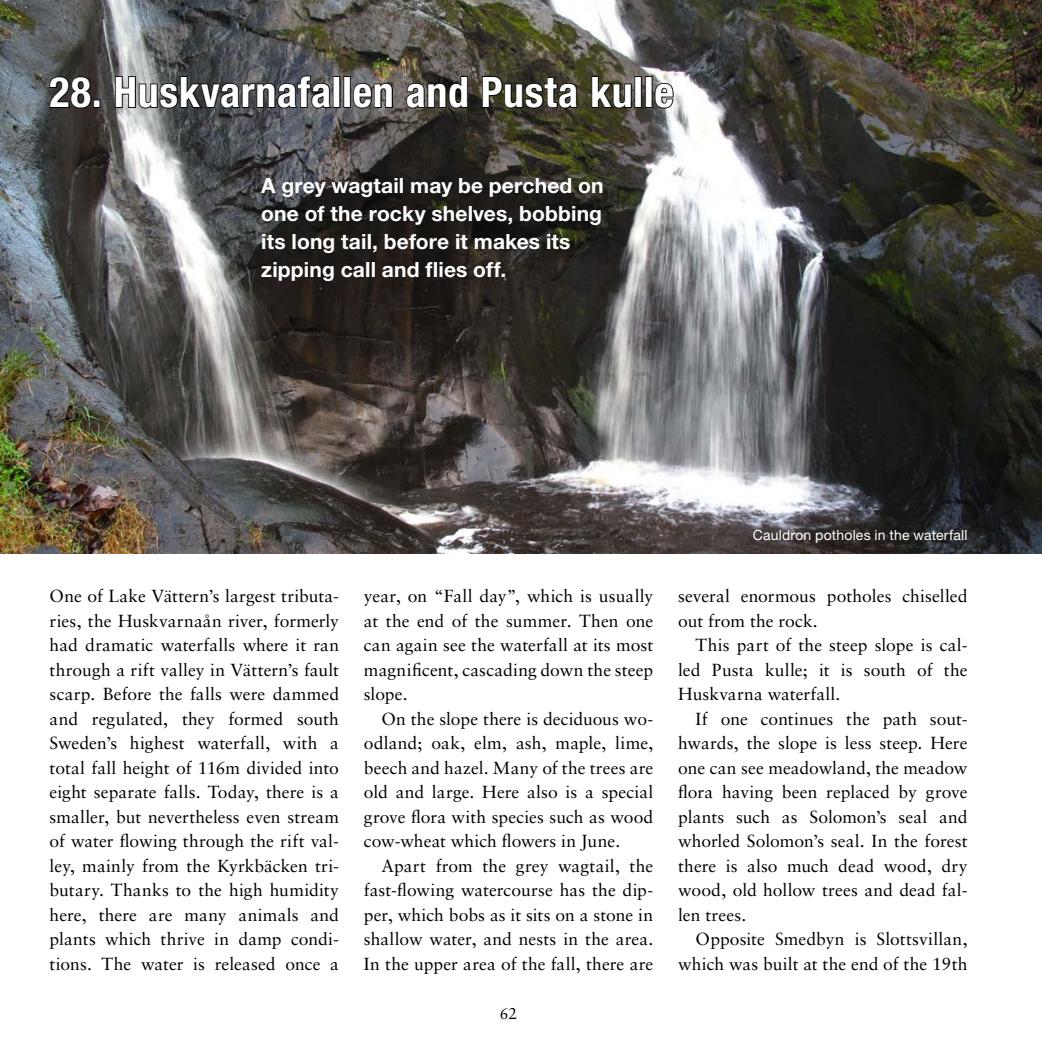
<style>
.page{position:relative;width:1042px;height:1042px;background:#fff}
.page>*{position:absolute;margin:0;border:0;box-sizing:border-box;transform-origin:0 0}
.t1{font:700 condensed 42px "Helvetica Neue";letter-spacing:.015em;color:#fff}
.t2{font:700 21px/28px "Helvetica Neue";letter-spacing:.005em;color:#fff}
.t3{font:17.5px/24.5px "Sabon";letter-spacing:.005em;color:#000;text-align:justify}
.t4{font:15.75px "Sabon";color:#000}
.t5{font:14px "Helvetica Neue";letter-spacing:.01em;color:#fff}
</style>
<div class="page">
<img style="left:0;top:0;width:1042px;height:553px">
<svg style="left:49px;top:76px;width:43px;height:33px"></svg>
<div style="left:93px;top:100px;width:8px;height:8px;border:2px solid #000"></div>
<svg style="left:114px;top:75px;width:218px;height:44px;background:#4c4e51"></svg>
<div style="left:333px;top:76px;width:7px;height:32px;border:2px solid #000"></div>
<div style="left:343px;top:76px;width:8px;height:32px;border:2px solid #000"></div>
<svg style="left:352px;top:82px;width:42px;height:27px"></svg>
<svg style="left:405px;top:75px;width:64px;height:34px;background:#34312d"></svg>
<svg style="left:481px;top:75px;width:99px;height:34px;background:#2d2b1e"></svg>
<svg style="left:590px;top:75px;width:42px;height:34px"></svg>
<div style="left:634px;top:76px;width:8px;height:32px;border:2px solid #000"></div>
<div style="left:645px;top:76px;width:7px;height:32px;border:2px solid #000"></div>
<svg style="left:654px;top:82px;width:20px;height:27px"></svg>
<h1 class="t1" style="left:50px;top:67px;width:626px">28. Huskvarnafallen and Pusta kulle</h1>
<p class="t2" style="left:261px;top:171px;width:344px">A grey wagtail may be perched on one of the rocky shelves, bobbing its long tail, before it makes its zipping call and flies off.</p>
<p class="t3" style="left:50px;top:583px;width:291px">One of Lake Vättern’s largest tributa&shy;ries, the Huskvarnaån river, formerly had dramatic waterfalls where it ran through a rift valley in Vättern’s fault scarp. Before the falls were dammed and regulated, they formed south Sweden’s highest waterfall, with a total fall height of 116m divided into eight separate falls. Today, there is a smaller, but nevertheless even stream of water flowing through the rift val&shy;ley, mainly from the Kyrkbäcken tri&shy;butary. Thanks to the high humidity here, there are many animals and plants which thrive in damp condi&shy;tions. The water is released once a</p>
<p class="t3" style="left:364px;top:583px;width:291px">year, on “Fall day”, which is usually at the end of the summer. Then one can again see the waterfall at its most magnificent, cascading down the steep slope.</p>
<p class="t3" style="left:364px;top:706px;width:291px;text-indent:18px">On the slope there is deciduous wo&shy;odland; oak, elm, ash, maple, lime, beech and hazel. Many of the trees are old and large. Here also is a special grove flora with species such as wood cow-wheat which flowers in June.</p>
<p class="t3" style="left:364px;top:853px;width:291px;text-indent:18px">Apart from the grey wagtail, the fast-flowing watercourse has the dip&shy;per, which bobs as it sits on a stone in shallow water, and nests in the area.<br>In the upper area of the fall, there are</p>
<p class="t4" style="left:500px;top:1004px;width:19px">62</p>
<p class="t5" style="left:753px;top:526px;width:216px">Cauldron potholes in the waterfall</p>
<p class="t3" style="left:678px;top:583px;width:291px">several enormous potholes chiselled out from the rock.</p>
<p class="t3" style="left:678px;top:632px;width:291px;text-indent:18px">This part of the steep slope is cal&shy;led Pusta kulle; it is south of the Huskvarna waterfall.</p>
<p class="t3" style="left:678px;top:706px;width:291px;text-indent:18px">If one continues the path sout&shy;hwards, the slope is less steep. Here one can see meadowland, the meadow flora having been replaced by grove plants such as Solomon’s seal and whorled Solomon’s seal. In the forest there is also much dead wood, dry wood, old hollow trees and dead fal&shy;len trees.</p>
<p class="t3" style="left:678px;top:926px;width:291px;text-align:right">Opposite Smedbyn is Slottsvillan, which was built at the end of the 19th</p>
</div>
